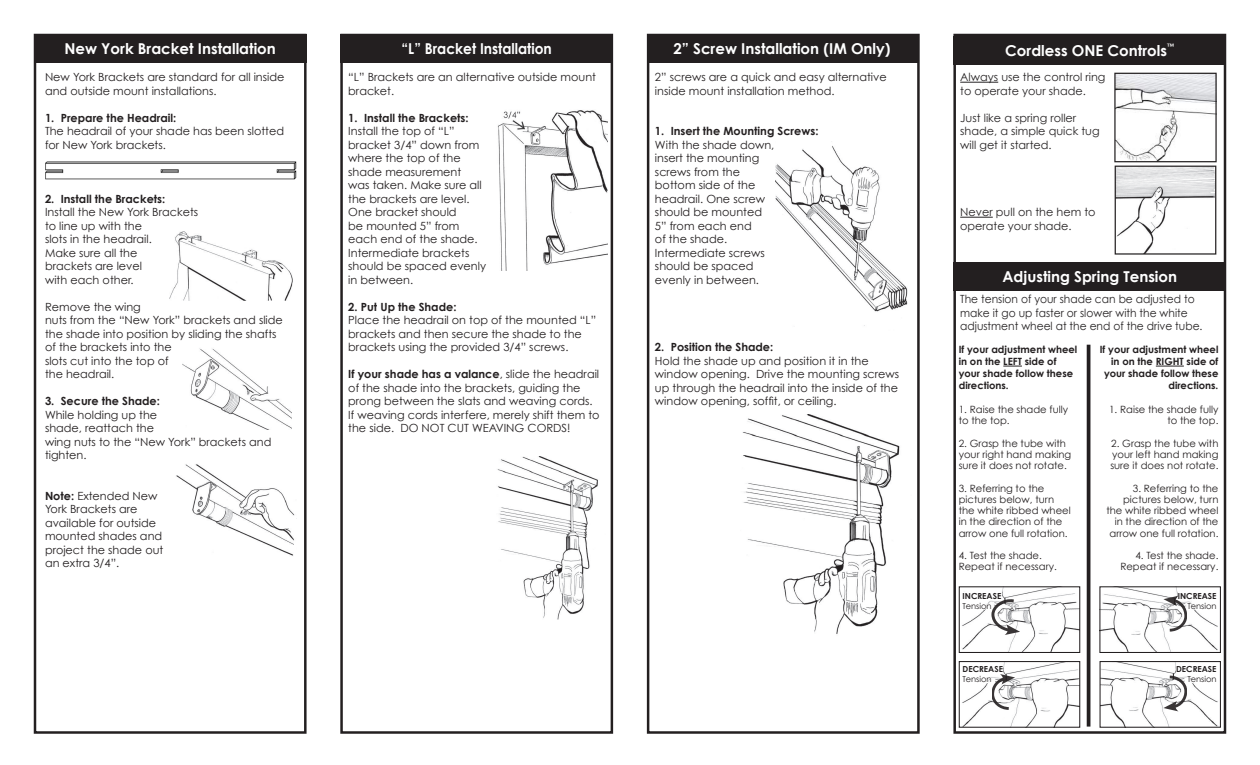
<style>
.page{position:relative;width:1260px;height:765px;background:#fff}
.page>*{position:absolute;margin:0;border:0;box-sizing:border-box;transform-origin:0 0}
.t1{font:700 15px "Century Gothic";color:#fff}
.t2{font:700 15px "Century Gothic";color:#fff;scale:.92 1}
.t3{font:11.25px/13.5px "Century Gothic";color:#231f20}
.t4{font:700 11.25px "Century Gothic";color:#231f20}
.t5{font:11.25px/13.5px "Century Gothic";color:#262324}
.t6{font:11.25px/13.5px "Century Gothic";color:#262324;scale:.95 1}
.t7{font:10px/11.2px "Century Gothic";color:#231f20}
.t8{font:700 10px/12px "Century Gothic";color:#231f20}
.t9{font:700 8.25px "Century Gothic";color:#231f20}
.t10{font:8.25px "Century Gothic";color:#231f20}
.t11{font:700 7.5px "Century Gothic";color:#fff}
.s1{font-weight:700}
</style>
<div class="page">
<div style="left:340px;top:34px;width:273px;height:700px;border:2px solid #231f20"></div>
<div style="left:34px;top:34px;width:273px;height:700px;border:2px solid #231f20"></div>
<div style="left:34px;top:34px;width:273px;height:28px;background:#231f20"></div>
<div style="left:340px;top:34px;width:273px;height:28px;background:#231f20"></div>
<img style="left:45px;top:161px;width:251px;height:18px">
<img style="left:497px;top:110px;width:111px;height:160px">
<img style="left:182px;top:348px;width:109px;height:82px">
<img style="left:176px;top:464px;width:119px;height:92px">
<img style="left:497px;top:456px;width:101px;height:164px">
<img style="left:169px;top:231px;width:124px;height:69px">
<div style="left:647px;top:34px;width:273px;height:700px;border:2px solid #231f20"></div>
<div style="left:953px;top:34px;width:273px;height:700px;border:2px solid #231f20"></div>
<hr style="left:960px;top:82px;width:38px;height:1px;background:#262324">
<hr style="left:960px;top:217px;width:33px;height:1px;background:#262324">
<div style="left:647px;top:34px;width:270px;height:28px;background:#231f20"></div>
<div style="left:953px;top:36px;width:273px;height:29px;background:#231f20"></div>
<div style="left:953px;top:262px;width:273px;height:28px;background:#231f20"></div>
<img style="left:776px;top:146px;width:132px;height:180px">
<img style="left:742px;top:415px;width:158px;height:219px">
<img style="left:1116px;top:75px;width:99px;height:85px">
<div style="left:1114px;top:73px;width:103px;height:89px;border:1px solid #262324"></div>
<img style="left:1117px;top:168px;width:97px;height:85px">
<div style="left:1115px;top:166px;width:101px;height:89px;border:1px solid #262324"></div>
<svg style="left:1003px;top:366px;width:19px;height:1px"></svg>
<hr style="left:1087px;top:345px;width:3px;height:382px;background:#231f20">
<svg style="left:1156px;top:366px;width:28px;height:1px"></svg>
<img style="left:962px;top:588px;width:116px;height:63px">
<div style="left:959px;top:586px;width:121px;height:67px;border:1px solid #231f20"></div>
<svg style="left:962px;top:599px;width:58px;height:36px"></svg>
<img style="left:963px;top:663px;width:115px;height:63px">
<div style="left:959px;top:661px;width:121px;height:67px;border:1px solid #231f20"></div>
<svg style="left:962px;top:674px;width:53px;height:37px"></svg>
<img style="left:1101px;top:588px;width:117px;height:63px">
<div style="left:1099px;top:586px;width:122px;height:67px;border:1px solid #231f20"></div>
<svg style="left:1163px;top:592px;width:54px;height:41px"></svg>
<img style="left:1102px;top:663px;width:116px;height:63px">
<div style="left:1100px;top:661px;width:121px;height:67px;border:1px solid #231f20"></div>
<svg style="left:1163px;top:665px;width:54px;height:46px"></svg>
<h1 class="t1" style="left:64px;top:39px;width:213px">New York Bracket Installation</h1>
<h1 class="t2" style="left:402px;top:39px;width:165px">“L” Bracket Installation</h1>
<p class="t3" style="left:45px;top:70px;width:241px">New York Brackets are standard for all inside and outside mount installations.</p>
<p class="t4" style="left:45px;top:110px;width:133px">1. Prepare the Headrail:</p>
<p class="t3" style="left:45px;top:124px;width:241px">The headrail of your shade has been slotted for New York brackets.</p>
<p class="t4" style="left:45px;top:191px;width:122px">2. Install the Brackets:</p>
<p class="t3" style="left:45px;top:205px;width:155px">Install the New York Brackets to line up with the<br>slots in the headrail.<br>Make sure all the<br>brackets are level<br>with each other.</p>
<p class="t3" style="left:45px;top:300px;width:239px">Remove the wing<br>nuts from the “New York” brackets and slide the shade into position by sliding the shafts of the brackets into the<br>slots cut into the top of<br>the headrail.</p>
<p class="t4" style="left:45px;top:394px;width:116px">3. Secure the Shade:</p>
<p class="t3" style="left:45px;top:408px;width:228px">While holding up the<br>shade, reattach the<br>wing nuts to the “New York” brackets and tighten.</p>
<p class="t3" style="left:45px;top:489px;width:120px"><span class="s1">Note:</span> Extended New<br>York Brackets are available for outside mounted shades and project the shade out an extra 3/4”.</p>
<p class="t3" style="left:348px;top:70px;width:249px">“L” Brackets are an alternative outside mount bracket.</p>
<p class="t4" style="left:348px;top:110px;width:122px">1. Install the Brackets:</p>
<p class="t3" style="left:348px;top:124px;width:139px">Install the top of “L” bracket 3/4” down from where the top of the shade measurement<br>was taken. Make sure all the brackets are level.<br>One bracket should<br>be mounted 5” from each end of the shade.<br>Intermediate brackets should be spaced evenly in between.</p>
<p class="t4" style="left:348px;top:299px;width:110px">2. Put Up the Shade:</p>
<p class="t3" style="left:348px;top:313px;width:249px">Place the headrail on top of the mounted “L” brackets and then secure the shade to the brackets using the provided 3/4” screws.</p>
<p class="t3" style="left:348px;top:367px;width:253px"><span class="s1">If your shade has a valance</span>, slide the headrail of the shade into the brackets, guiding the prong between the slats and weaving cords.<br>If weaving cords interfere, merely shift them to the side. DO NOT CUT WEAVING CORDS!</p>
<h1 class="t1" style="left:673px;top:39px;width:219px">2” Screw Installation (IM Only)</h1>
<h1 class="t1" style="left:1005px;top:41px;width:163px">Cordless ONE Controls</h1>
<p class="t11" style="left:1167px;top:41px;width:9px">™</p>
<p class="t3" style="left:655px;top:70px;width:233px">2” screws are a quick and easy alternative inside mount installation method.</p>
<p class="t4" style="left:655px;top:124px;width:165px">1. Insert the Mounting Screws:</p>
<p class="t3" style="left:655px;top:138px;width:121px">With the shade down, insert the mounting screws from the bottom side of the headrail. One screw should be mounted<br>5” from each end<br>of the shade.<br>Intermediate screws should be spaced evenly in between.</p>
<p class="t4" style="left:655px;top:340px;width:120px">2. Position the Shade:</p>
<p class="t3" style="left:655px;top:354px;width:246px">Hold the shade up and position it in the window opening. Drive the mounting screws up through the headrail into the inside of the window opening, soffit, or ceiling.</p>
<p class="t5" style="left:960px;top:70px;width:147px">Always use the control ring to operate your shade.</p>
<p class="t5" style="left:960px;top:111px;width:141px">Just like a spring roller shade, a simple quick tug will get it started.</p>
<p class="t5" style="left:960px;top:205px;width:137px">Never pull on the hem to operate your shade.</p>
<h1 class="t1" style="left:1003px;top:267px;width:176px">Adjusting Spring Tension</h1>
<p class="t6" style="left:960px;top:292px;width:257px">The tension of your shade can be adjusted to make it go up faster or slower with the white adjustment wheel at the end of the drive tube.</p>
<p class="t8" style="left:959px;top:343px;width:120px">If your adjustment wheel in on the LEFT side of your shade follow these directions.</p>
<p class="t7" style="left:959px;top:404px;width:111px">1. Raise the shade fully to the top.</p>
<p class="t7" style="left:959px;top:437px;width:114px">2. Grasp the tube with your right hand making sure it does not rotate.</p>
<p class="t7" style="left:959px;top:482px;width:114px">3. Referring to the pictures below, turn the white ribbed wheel in the direction of the arrow one full rotation.</p>
<p class="t7" style="left:959px;top:550px;width:100px">4. Test the shade.<br>Repeat if necessary.</p>
<p class="t8" style="left:1100px;top:343px;width:120px;text-align:right">If your adjustment wheel in on the RIGHT side of your shade follow these directions.</p>
<p class="t7" style="left:1109px;top:404px;width:111px;text-align:right">1. Raise the shade fully to the top.</p>
<p class="t7" style="left:1110px;top:437px;width:110px;text-align:justify">2. Grasp the tube with your left hand making sure it does not rotate.</p>
<p class="t7" style="left:1106px;top:482px;width:114px;text-align:right">3. Referring to the pictures below, turn the white ribbed wheel in the direction of the arrow one full rotation.</p>
<p class="t7" style="left:1120px;top:550px;width:100px;text-align:right">4. Test the shade.<br>Repeat if necessary.</p>
<p class="t9" style="left:963px;top:591px;width:40px">INCREASE</p>
<p class="t10" style="left:963px;top:601px;width:30px">Tension</p>
<p class="t9" style="left:1178px;top:591px;width:40px">INCREASE</p>
<p class="t10" style="left:1188px;top:601px;width:30px">Tension</p>
<p class="t9" style="left:963px;top:664px;width:42px">DECREASE</p>
<p class="t10" style="left:963px;top:674px;width:30px">Tension</p>
<p class="t9" style="left:1176px;top:664px;width:42px">DECREASE</p>
<p class="t10" style="left:1188px;top:674px;width:30px">Tension</p>
</div>
